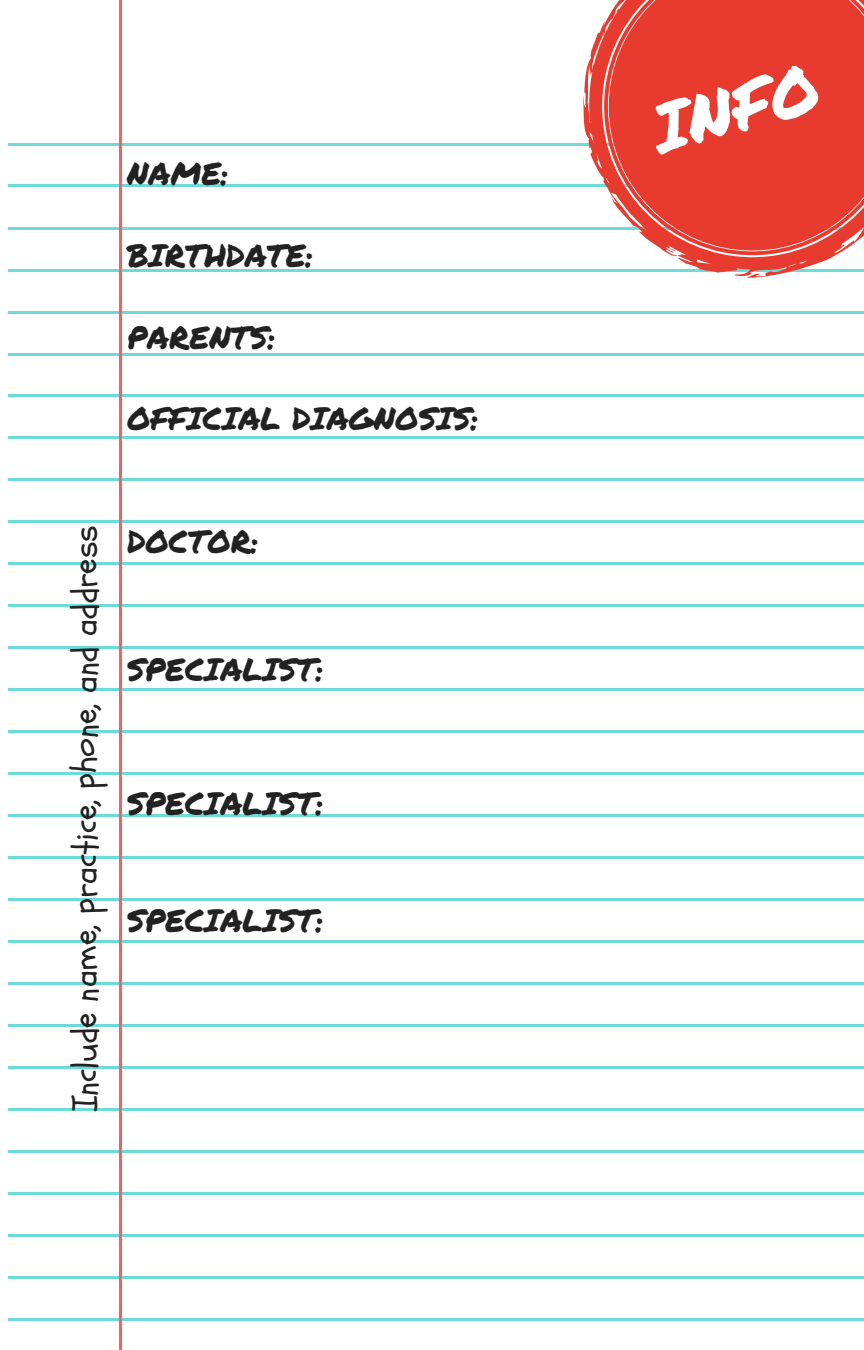
<style>
.page{position:relative;width:864px;height:1350px;background:#fff}
.page>*{position:absolute;margin:0;border:0;box-sizing:border-box;transform-origin:0 0}
.t1{font:67.5px "Permanent Marker";color:#fff}
.t2{font:34.65px "Schoolbell";color:#222}
.t3{font:31.5px "Permanent Marker";color:#222}
</style>
<div class="page">
<hr style="left:8px;top:143px;width:856px;height:3px;background:#6edbdb">
<hr style="left:8px;top:185px;width:856px;height:2px;background:#6edbdb">
<hr style="left:8px;top:227px;width:856px;height:2px;background:#6edbdb">
<hr style="left:8px;top:269px;width:856px;height:2px;background:#6edbdb">
<hr style="left:8px;top:311px;width:856px;height:2px;background:#6edbdb">
<hr style="left:8px;top:353px;width:856px;height:2px;background:#6edbdb">
<hr style="left:8px;top:395px;width:856px;height:2px;background:#6edbdb">
<hr style="left:8px;top:437px;width:856px;height:2px;background:#6edbdb">
<hr style="left:8px;top:479px;width:856px;height:2px;background:#6edbdb">
<hr style="left:8px;top:521px;width:856px;height:2px;background:#6edbdb">
<hr style="left:8px;top:563px;width:856px;height:2px;background:#6edbdb">
<hr style="left:8px;top:605px;width:856px;height:2px;background:#6edbdb">
<hr style="left:8px;top:646px;width:856px;height:3px;background:#6edbdb">
<hr style="left:8px;top:688px;width:856px;height:3px;background:#6edbdb">
<hr style="left:8px;top:731px;width:856px;height:2px;background:#6edbdb">
<hr style="left:8px;top:773px;width:856px;height:2px;background:#6edbdb">
<hr style="left:8px;top:815px;width:856px;height:2px;background:#6edbdb">
<hr style="left:8px;top:856px;width:856px;height:3px;background:#6edbdb">
<hr style="left:8px;top:898px;width:856px;height:3px;background:#6edbdb">
<hr style="left:8px;top:940px;width:856px;height:3px;background:#6edbdb">
<hr style="left:8px;top:982px;width:856px;height:3px;background:#6edbdb">
<hr style="left:8px;top:1024px;width:856px;height:3px;background:#6edbdb">
<hr style="left:8px;top:1066px;width:856px;height:3px;background:#6edbdb">
<hr style="left:8px;top:1108px;width:856px;height:3px;background:#6edbdb">
<hr style="left:8px;top:1150px;width:856px;height:3px;background:#6edbdb">
<hr style="left:8px;top:1192px;width:856px;height:3px;background:#6edbdb">
<hr style="left:8px;top:1234px;width:856px;height:3px;background:#6edbdb">
<hr style="left:8px;top:1276px;width:856px;height:3px;background:#6edbdb">
<hr style="left:8px;top:1318px;width:856px;height:3px;background:#6edbdb">
<hr style="left:119px;top:0;width:3px;height:1350px;background:#ff5c5c">
<svg style="left:583px;top:22px;width:281px;height:256px"></svg>
<svg style="left:604px;top:0;width:260px;height:255px;background:#e9473d"></svg>
<p class="t3" style="left:127px;top:151px;width:103px">NAME:</p>
<p class="t3" style="left:127px;top:232px;width:188px">BIRTHDATE:</p>
<p class="t3" style="left:127px;top:314px;width:150px">PARENTS:</p>
<p class="t3" style="left:127px;top:395px;width:353px">OFFICIAL DIAGNOSIS:</p>
<p class="t2" style="left:62px;top:1111px;width:587px;rotate:-90deg">Include name, practice, phone, and address</p>
<p class="t3" style="left:127px;top:518px;width:133px">DOCTOR:</p>
<p class="t3" style="left:127px;top:646px;width:198px">SPECIALIST:</p>
<p class="t3" style="left:127px;top:780px;width:198px">SPECIALIST:</p>
<p class="t3" style="left:127px;top:898px;width:198px">SPECIALIST:</p>
<h1 class="t1" style="left:641px;top:82px;width:171px;rotate:-15deg">INFO</h1>
</div>
